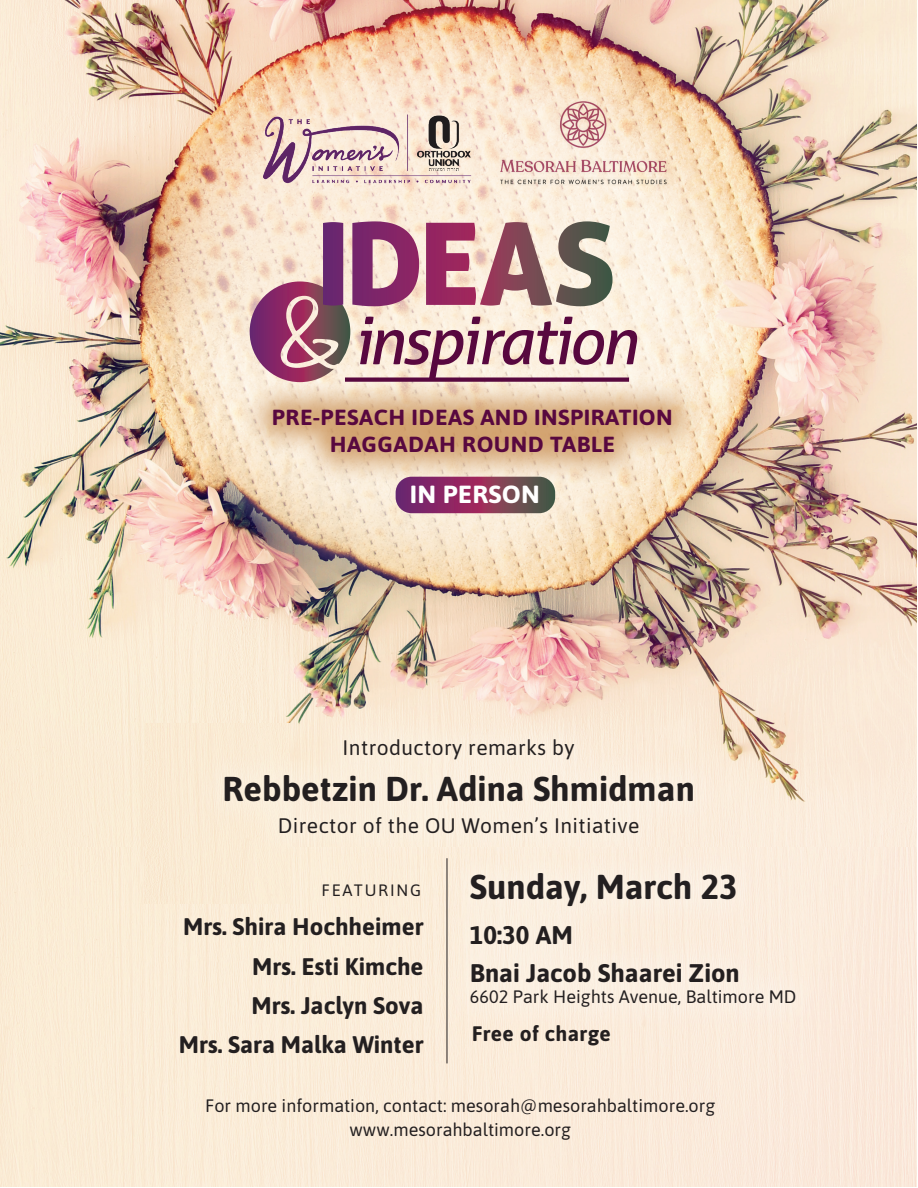
<style>
.page{position:relative;width:918px;height:1188px;background:#fff}
.page>*{position:absolute;margin:0;border:0;box-sizing:border-box;transform-origin:0 0}
.t1{font:italic 64.95px "Aller";letter-spacing:-.05em;color:#58083f}
.t2{font:700 34.5px "Asap";color:#231f20}
.t3{font:700 25.5px/37.3px "Asap";color:#231f20}
.t4{font:700 24.75px "Asap";letter-spacing:.01em;color:#fff;scale:1.06 1}
.t5{font:700 24px/39.2px "Asap";color:#231f20;text-align:right}
.t6{font:700 21.75px/26.7px "Asap";letter-spacing:.02em;color:#58083f;text-align:center;scale:1.05 1}
.t7{font:21px "Asap";letter-spacing:.02em;color:#231f20}
.t8{font:700 21px "Asap";letter-spacing:.02em;color:#231f20}
.t9{font:18px/24px "Asap";color:#231f20;text-align:center}
.t10{font:16.5px "Asap";letter-spacing:.11em;color:#231f20}
</style>
<div class="page">
<img style="left:0;top:0;width:916px;height:848px">
<div style="left:0;top:848px;width:916px;height:339px;background:#fbecd9"></div>
<svg style="left:143px;top:23px;width:613px;height:567px;background:#f2dabe"></svg>
<div style="left:440px;top:843px;width:386px;height:195px;background:#fbeedf"></div>
<hr style="left:447px;top:858px;width:1px;height:205px;background:#231f20">
<svg style="left:613px;top:377px;width:16px;height:1px"></svg>
<svg style="left:250px;top:221px;width:363px;height:157px;background:#caa7aa"></svg>
<div style="left:241px;top:378px;width:462px;height:106px;background:#c68b4e;opacity:.75"></div>
<svg style="left:396px;top:477px;width:159px;height:36px;background:#803c60"></svg>
<img style="left:252px;top:77px;width:229px;height:151px">
<img style="left:484px;top:85px;width:190px;height:108px">
<div style="left:145px;top:724px;width:145px;height:180px;background:#faebd4"></div>
<div style="left:193px;top:709px;width:531px;height:155px;background:#faeddb"></div>
<h1 class="t1" style="left:353px;top:301px;width:286px">inspiration</h1>
<p class="t6" style="left:272px;top:403px;width:383px">PRE-PESACH IDEAS AND INSPIRATION<br>HAGGADAH ROUND TABLE</p>
<h3 class="t4" style="left:410px;top:477px;width:124px">IN PERSON</h3>
<p class="t7" style="left:343px;top:733px;width:234px">Introductory remarks by</p>
<h2 class="t2" style="left:222px;top:764px;width:474px">Rebbetzin Dr. Adina Shmidman</h2>
<p class="t7" style="left:278px;top:811px;width:363px">Director of the OU Women’s Initiative</p>
<p class="t10" style="left:322px;top:879px;width:101px">FEATURING</p>
<h3 class="t5" style="left:179px;top:906px;width:246px">Mrs. Shira Hochheimer<br>Mrs. Esti Kimche<br>Mrs. Jaclyn Sova<br>Mrs. Sara Malka Winter</h3>
<h2 class="t2" style="left:470px;top:863px;width:269px">Sunday, March 23</h2>
<h3 class="t3" style="left:470px;top:916px;width:271px">10:30 AM<br>Bnai Jacob Shaarei Zion</h3>
<p class="t9" style="left:470px;top:984px;width:328px">6602 Park Heights Avenue, Baltimore MD</p>
<p class="t8" style="left:472px;top:1019px;width:141px">Free of charge</p>
<p class="t9" style="left:205px;top:1093px;width:511px">For more information, contact: mesorah@mesorahbaltimore.org www.mesorahbaltimore.org</p>
</div>
